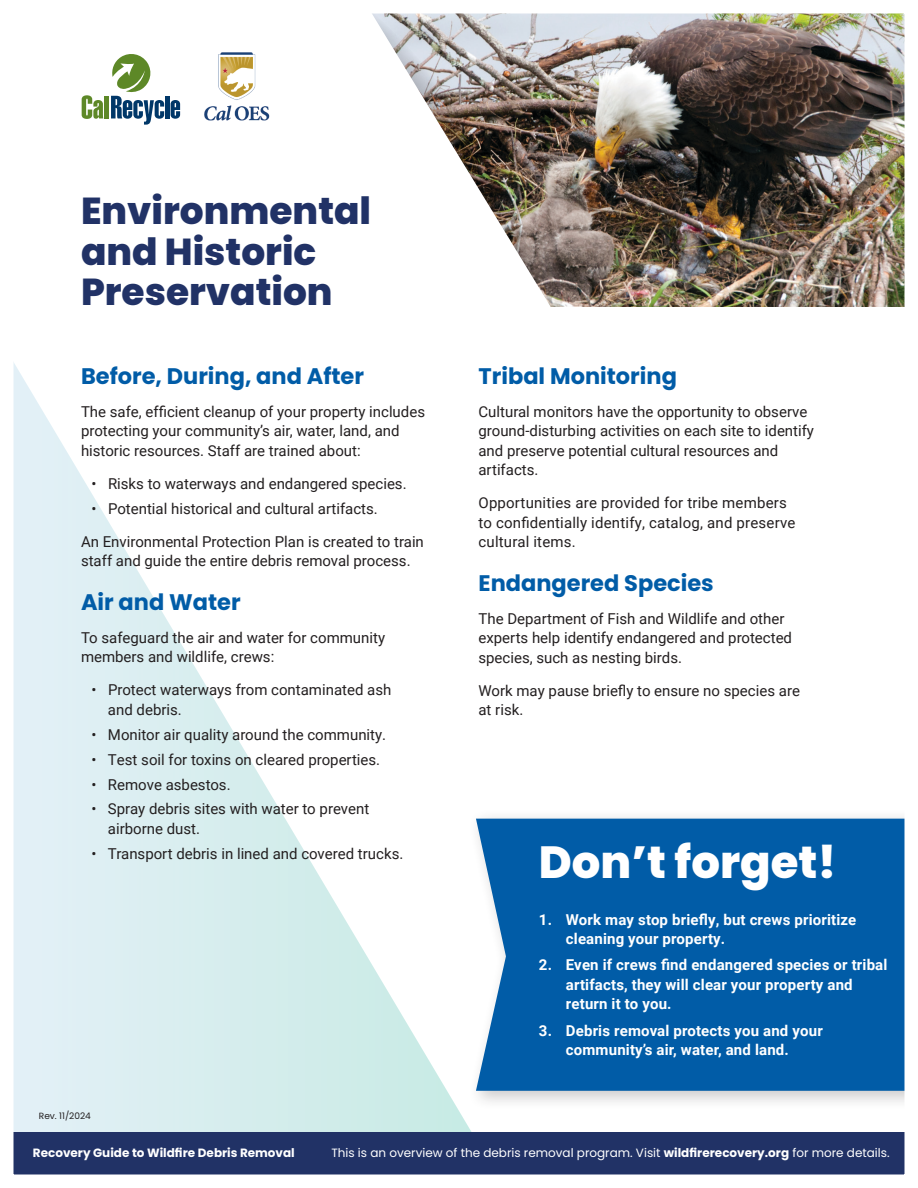
<style>
.page{position:relative;width:918px;height:1188px;background:#fff}
.page>*{position:absolute;margin:0;border:0;box-sizing:border-box;transform-origin:0 0}
.t1{font:800 45px "Poppins";color:#fff}
.t2{font:800 37.5px/40.5px "Poppins";color:#213266}
.t3{font:700 22.5px "Poppins";color:#015ca7}
.t4{font:15px/19.5px "Roboto";color:#231f20}
.t5{font:700 15px/19.5px "Roboto";letter-spacing:.01em;color:#fff}
.t6{font:12px "Poppins";color:#fff}
.t7{font:700 12px "Poppins";color:#fff}
.t8{font:9px "Poppins";color:#231f20}
.s1{font-weight:700}
</style>
<div class="page">
<img style="left:577px;top:15px;width:326px;height:292px">
<svg style="left:81px;top:15px;width:496px;height:292px"></svg>
<svg style="left:82px;top:95px;width:21px;height:24px"></svg>
<hr style="left:104px;top:96px;width:4px;height:22px;background:#5d8827">
<svg style="left:111px;top:54px;width:53px;height:71px"></svg>
<hr style="left:165px;top:96px;width:4px;height:22px;background:#003768">
<svg style="left:171px;top:100px;width:9px;height:19px"></svg>
<img style="left:195px;top:45px;width:80px;height:75px">
<svg style="left:15px;top:365px;width:490px;height:768px"></svg>
<div style="left:467px;top:809px;width:451px;height:301px;background:#231f20;opacity:.23"></div>
<div style="left:476px;top:819px;width:427px;height:272px;background:#015ca7"></div>
<div style="left:0;top:1133px;width:918px;height:54px;background:#213266"></div>
<div style="left:0;top:0;width:918px;height:1188px;border:14px solid #fff"></div>
<h2 class="t2" style="left:81px;top:191px;width:292px">Environmental and Historic<br>Preservation</h2>
<h3 class="t3" style="left:81px;top:363px;width:285px">Before, During, and After</h3>
<p class="t4" style="left:81px;top:401px;width:346px">The safe, efficient cleanup of your property includes protecting your community’s air, water, land, and historic resources. Staff are trained about:</p>
<p class="t4" style="left:92px;top:473px;width:317px">• Risks to waterways and endangered species.</p>
<p class="t4" style="left:92px;top:498px;width:288px">• Potential historical and cultural artifacts.</p>
<p class="t4" style="left:81px;top:531px;width:344px">An Environmental Protection Plan is created to train staff and guide the entire debris removal process.</p>
<h3 class="t3" style="left:81px;top:589px;width:161px">Air and Water</h3>
<p class="t4" style="left:81px;top:627px;width:306px">To safeguard the air and water for community members and wildlife, crews:</p>
<p class="t4" style="left:108px;top:680px;width:285px;text-indent:-16px">• Protect waterways from contaminated ash and debris.</p>
<p class="t4" style="left:91px;top:724px;width:296px">• Monitor air quality around the community.</p>
<p class="t4" style="left:91px;top:749px;width:290px">• Test soil for toxins on cleared properties.</p>
<p class="t4" style="left:91px;top:774px;width:141px">• Remove asbestos.</p>
<p class="t4" style="left:108px;top:799px;width:263px;text-indent:-16px">• Spray debris sites with water to prevent airborne dust.</p>
<p class="t4" style="left:91px;top:843px;width:313px">• Transport debris in lined and covered trucks.</p>
<h3 class="t3" style="left:478px;top:363px;width:200px">Tribal Monitoring</h3>
<p class="t4" style="left:478px;top:401px;width:337px">Cultural monitors have the opportunity to observe ground-disturbing activities on each site to identify and preserve potential cultural resources and artifacts.</p>
<p class="t4" style="left:478px;top:493px;width:319px">Opportunities are provided for tribe members to confidentially identify, catalog, and preserve cultural items.</p>
<h3 class="t3" style="left:478px;top:570px;width:237px">Endangered Species</h3>
<p class="t4" style="left:478px;top:608px;width:315px">The Department of Fish and Wildlife and other experts help identify endangered and protected species, such as nesting birds.</p>
<p class="t4" style="left:478px;top:680px;width:323px">Work may pause briefly to ensure no species are at risk.</p>
<h1 class="t1" style="left:539px;top:836px;width:299px">Don’t forget!</h1>
<p class="t5" style="left:566px;top:909px;width:292px;text-indent:-27px">1. Work may stop briefly, but crews prioritize cleaning your property.</p>
<p class="t5" style="left:566px;top:955px;width:323px;text-indent:-27px">2. Even if crews find endangered species or tribal artifacts, they will clear your property and return it to you.</p>
<p class="t5" style="left:539px;top:1020px;width:285px;text-align:center">3. Debris removal protects you and your community’s air, water, and land.</p>
<p class="t8" style="left:39px;top:1111px;width:54px">Rev. 11/2024</p>
<p class="t7" style="left:33px;top:1146px;width:263px">Recovery Guide to Wildfire Debris Removal</p>
<p class="t6" style="left:331px;top:1146px;width:560px">This is an overview of the debris removal program. Visit <span class="s1">wildfirerecovery.org</span> for more details.</p>
</div>
